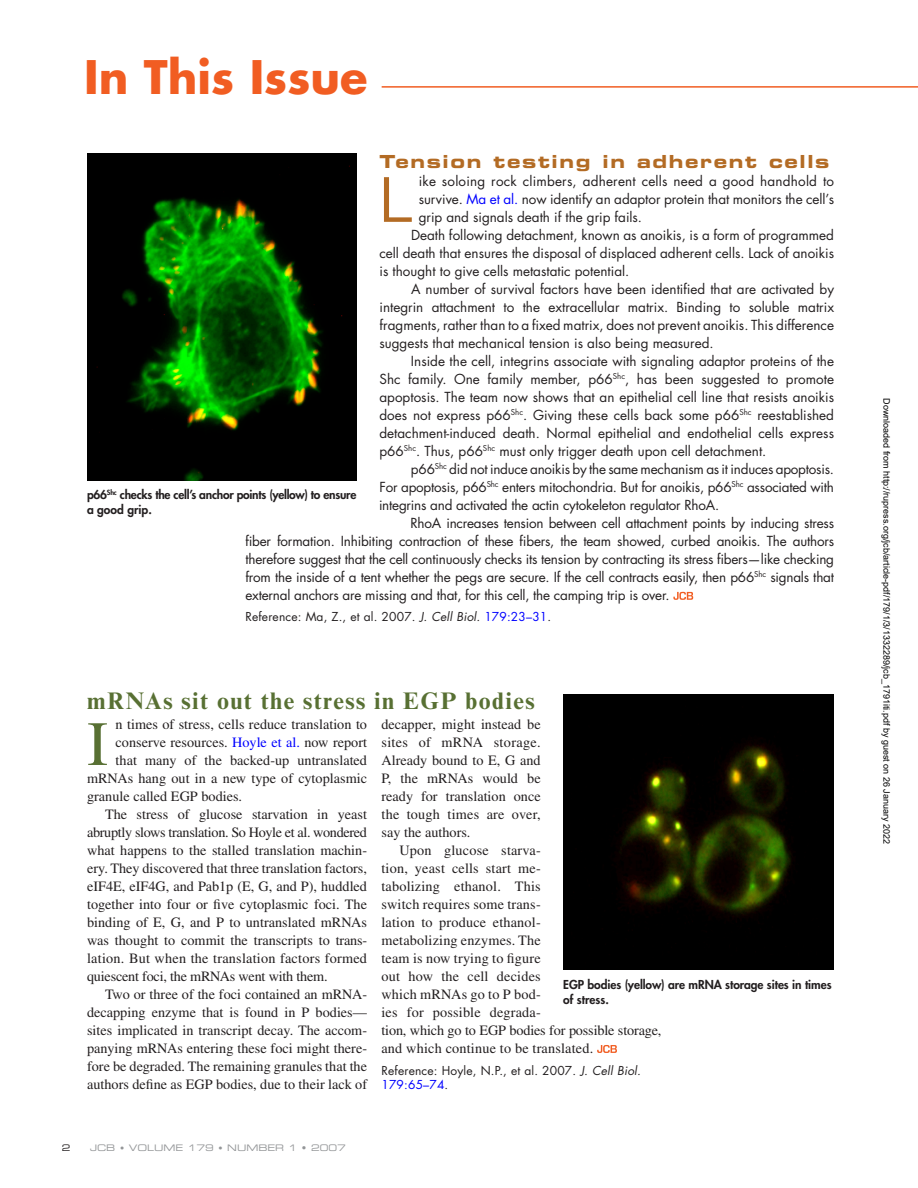
<style>
.page{position:relative;width:918px;height:1188px;background:#fff}
.page>*{position:absolute;margin:0;border:0;box-sizing:border-box;transform-origin:0 0}
.t1{font:63px "Times LT Std";color:#587033}
.t2{font:59.55px "Eurostile LT Std";color:#b36b24}
.t3{font:700 45px "Futura Std";color:#f15d22}
.t4{font:700 24px "Times New Roman MT Std";letter-spacing:.06em;color:#587033}
.t5{font:18px "Eurostile LT Std Bold Ex 2";letter-spacing:.09em;color:#b36b24}
.t6{font:14.25px/18px "Times LT Std";color:#231f20;text-align:justify}
.t7{font:14.25px "Times LT Std";letter-spacing:-.02em;color:#231f20}
.t8{font:13.5px "Futura Std";color:#231f20}
.t9{font:800 12px/15px "Futura Std";letter-spacing:-.005em;color:#231f20}
.t10{font:12px/14.2px "Futura Std";letter-spacing:.015em;color:#231f20}
.t11{font:9px "Arial";color:#000}
.t12{font:9px "Eurostile LT Std Ex 2";color:#949698}
.t13{font:9px "Eurostile LT Std Ex 2";color:#231f20}
.s1{color:#00f}
.s2{font-style:italic}
.s3{font-size:8.25px}
</style>
<div class="page">
<hr style="left:382px;top:86px;width:536px;height:2px;background:#f15d22">
<svg style="left:673px;top:592px;width:20px;height:8px"></svg>
<svg style="left:597px;top:1045px;width:20px;height:8px"></svg>
<img style="left:87px;top:153px;width:270px;height:328px">
<img style="left:563px;top:694px;width:270px;height:276px">
<h3 class="t3" style="left:84px;top:56px;width:285px">In This Issue</h3>
<h3 class="t5" style="left:380px;top:153px;width:452px">Tension testing in adherent cells</h3>
<h2 class="t2" style="left:380px;top:172px;width:35px">L</h2>
<p class="t8" style="left:419px;top:175px;width:417px">ike soloing rock climbers, adherent cells need a good handhold to</p>
<p class="t8" style="left:419px;top:193px;width:417px">survive. <span class="s1">Ma et al.</span> now identify an adaptor protein that monitors the cell’s</p>
<p class="t8" style="left:419px;top:211px;width:225px">grip and signals death if the grip fails.</p>
<p class="t8" style="left:411px;top:229px;width:425px">Death following detachment, known as anoikis, is a form of programmed</p>
<p class="t8" style="left:380px;top:247px;width:456px">cell death that ensures the disposal of displaced adherent cells. Lack of anoikis</p>
<p class="t8" style="left:380px;top:265px;width:251px">is thought to give cells metastatic potential.</p>
<p class="t8" style="left:411px;top:283px;width:425px">A number of survival factors have been identified that are activated by</p>
<p class="t8" style="left:379px;top:301px;width:456px">integrin attachment to the extracellular matrix. Binding to soluble matrix</p>
<p class="t8" style="left:379px;top:319px;width:456px">fragments, rather than to a fixed matrix, does not prevent anoikis. This difference</p>
<p class="t8" style="left:379px;top:337px;width:336px">suggests that mechanical tension is also being measured.</p>
<p class="t8" style="left:411px;top:355px;width:425px">Inside the cell, integrins associate with signaling adaptor proteins of the</p>
<p class="t8" style="left:379px;top:373px;width:456px">Shc family. One family member, p66<sup>Shc</sup>, has been suggested to promote</p>
<p class="t8" style="left:380px;top:391px;width:456px">apoptosis. The team now shows that an epithelial cell line that resists anoikis</p>
<p class="t8" style="left:380px;top:409px;width:456px">does not express p66<sup>Shc</sup>. Giving these cells back some p66<sup>Shc</sup> reestablished</p>
<p class="t8" style="left:379px;top:427px;width:456px">detachment-induced death. Normal epithelial and endothelial cells express</p>
<p class="t8" style="left:379px;top:445px;width:388px">p66<sup>Shc</sup>. Thus, p66<sup>Shc</sup> must only trigger death upon cell detachment.</p>
<p class="t8" style="left:411px;top:463px;width:425px">p66<sup>Shc</sup> did not induce anoikis by the same mechanism as it induces apoptosis.</p>
<p class="t8" style="left:380px;top:481px;width:456px">For apoptosis, p66<sup>Shc</sup> enters mitochondria. But for anoikis, p66<sup>Shc</sup> associated with</p>
<p class="t8" style="left:379px;top:499px;width:342px">integrins and activated the actin cytokeleton regulator RhoA.</p>
<p class="t8" style="left:410px;top:517px;width:425px">RhoA increases tension between cell attachment points by inducing stress</p>
<p class="t8" style="left:245px;top:535px;width:590px">fiber formation. Inhibiting contraction of these fibers, the team showed, curbed anoikis. The authors</p>
<p class="t8" style="left:245px;top:553px;width:590px">therefore suggest that the cell continuously checks its tension by contracting its stress fibers—like checking</p>
<p class="t8" style="left:245px;top:571px;width:590px">from the inside of a tent whether the pegs are secure. If the cell contracts easily, then p66<sup>Shc</sup> signals that</p>
<p class="t8" style="left:245px;top:589px;width:426px">external anchors are missing and that, for this cell, the camping trip is over.</p>
<p class="t10" style="left:245px;top:610px;width:307px">Reference: Ma, Z., et al. 2007. <span class="s2">J. Cell Biol.</span> <span class="s1">179:23–31</span>.</p>
<p class="t9" style="left:87px;top:488px;width:271px">p66<sup>Shc</sup> checks the cell’s anchor points (yellow) to ensure a good grip.</p>
<h3 class="t4" style="left:87px;top:691px;width:449px">mRNAs sit out the stress in EGP bodies</h3>
<h1 class="t1" style="left:87px;top:720px;width:22px">I</h1>
<p class="t6" style="left:116px;top:717px;width:253px">n times of stress, cells reduce translation to</p>
<p class="t6" style="left:381px;top:717px;width:161px">decapper, might instead be sites of mRNA storage.<br>Already bound to E, G and P, the mRNAs would be ready for translation once the tough times are over, say the authors.</p>
<p class="t6" style="left:381px;top:843px;width:282px;text-align:left;text-indent:18px">Upon glucose starva-<br>tion, yeast cells start me-<br>tabolizing ethanol. This<br>switch requires some trans-<br>lation to produce ethanol-<br>metabolizing enzymes. The<br>team is now trying to figure<br>out how the cell decides<br>which mRNAs go to P bod-<br>ies for possible degrada-<br>tion, which go to EGP bodies for possible storage, and which continue to be translated.</p>
<p class="t10" style="left:381px;top:1064px;width:261px">Reference: Hoyle, N.P., et al. 2007. <span class="s2">J. Cell Biol.<br></span><span class="s1">179:65–74</span>.</p>
<p class="t6" style="left:116px;top:735px;width:253px">conserve resources. <span class="s1">Hoyle et al.</span> now report</p>
<p class="t6" style="left:116px;top:753px;width:253px">that many of the backed-up untranslated</p>
<p class="t6" style="left:87px;top:771px;width:282px">mRNAs hang out in a new type of cytoplasmic</p>
<p class="t6" style="left:87px;top:789px;width:157px">granule called EGP bodies.</p>
<p class="t6" style="left:105px;top:807px;width:264px">The stress of glucose starvation in yeast</p>
<p class="t7" style="left:87px;top:827px;width:282px">abruptly slows translation. So Hoyle et al. wondered</p>
<p class="t6" style="left:87px;top:843px;width:282px">what happens to the stalled translation machin-</p>
<p class="t6" style="left:87px;top:861px;width:282px">ery. They discovered that three translation factors,</p>
<p class="t6" style="left:87px;top:879px;width:282px">eIF4E, eIF4G, and Pab1p (E, G, and P), huddled</p>
<p class="t6" style="left:87px;top:897px;width:282px">together into four or five cytoplasmic foci. The</p>
<p class="t6" style="left:87px;top:915px;width:282px">binding of E, G, and P to untranslated mRNAs</p>
<p class="t6" style="left:87px;top:933px;width:282px">was thought to commit the transcripts to trans-</p>
<p class="t6" style="left:87px;top:951px;width:282px">lation. But when the translation factors formed</p>
<p class="t6" style="left:87px;top:969px;width:242px">quiescent foci, the mRNAs went with them.</p>
<p class="t6" style="left:105px;top:987px;width:264px">Two or three of the foci contained an mRNA-</p>
<p class="t6" style="left:87px;top:1005px;width:282px">decapping enzyme that is found in P bodies—</p>
<p class="t6" style="left:87px;top:1023px;width:282px">sites implicated in transcript decay. The accom-</p>
<p class="t6" style="left:87px;top:1041px;width:282px">panying mRNAs entering these foci might there-</p>
<p class="t6" style="left:87px;top:1059px;width:282px">fore be degraded. The remaining granules that the</p>
<p class="t6" style="left:87px;top:1077px;width:282px">authors define as EGP bodies, due to their lack of</p>
<p class="t9" style="left:563px;top:978px;width:270px">EGP bodies (yellow) are mRNA storage sites in times of stress.</p>
<p class="t13" style="left:62px;top:1144px;width:10px">2</p>
<p class="t12" style="left:90px;top:1144px;width:257px">JCB <span class="s3">•</span> VOLUME 179 <span class="s3">•</span> NUMBER 1 • 2007</p>
<p class="t11" style="left:890px;top:398px;width:447px;rotate:90deg">Downloaded from http://rupress.org/jcb/article-pdf/179/1/3/1332289/jcb_1791iti.pdf by guest on 26 January 2022</p>
</div>
